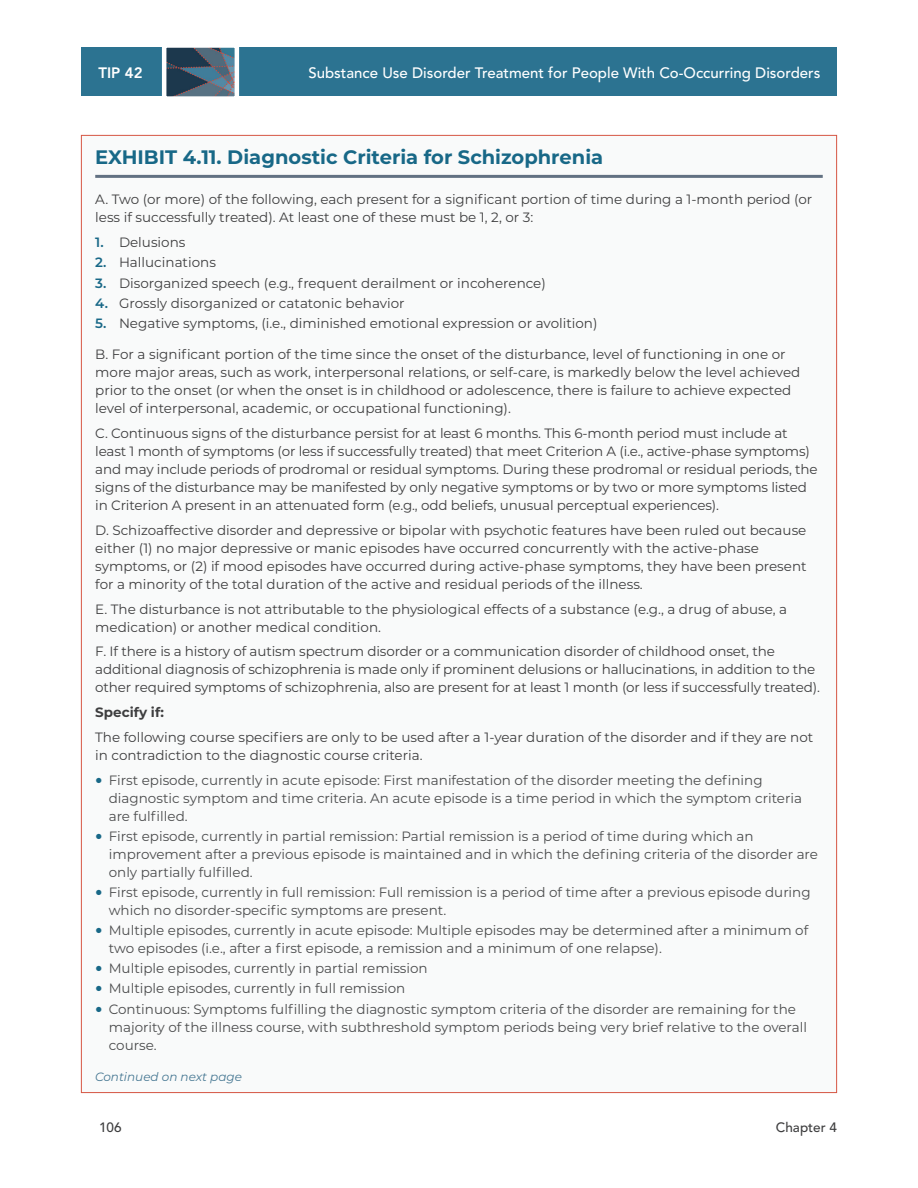
<style>
.page{position:relative;width:918px;height:1188px;background:#fff}
.page>*{position:absolute;margin:0;border:0;box-sizing:border-box;transform-origin:0 0}
.t1{font:700 19.5px "Montserrat";color:#186887}
.t2{font:500 15px "Avenir LT Std";color:#fff}
.t3{font:800 15px "Avenir LT Std";color:#fff}
.Lbody{font:13.5px/18px "Montserrat";color:#3e3e3f}
.t4{font:13.5px/18px "Montserrat";color:#4b4c4d}
.t5{font:500 13.5px "Avenir LT Std";color:#3e3e3f}
.t6{font:700 13.5px "Montserrat";color:#3e3e3f}
.t7{font:italic 12px "Montserrat";color:#467792}
.s1{font-weight:600;color:#186887}
.s2{font-family:"Arial";font-size:21px;color:#186887}
</style>
<div class="page">
<div style="left:81px;top:48px;width:756px;height:48px;background:#2c7391"></div>
<svg style="left:160px;top:47px;width:81px;height:50px;background:#597081"></svg>
<div style="left:81px;top:135px;width:756px;height:958px;background:#f9fafa"></div>
<hr style="left:95px;top:175px;width:728px;height:3px;background:#627182">
<p class="t3" style="left:98px;top:64px;width:46px">TIP 42</p>
<p class="t2" style="left:308px;top:64px;width:514px">Substance Use Disorder Treatment for People With Co-Occurring Disorders</p>
<h3 class="t1" style="left:95px;top:143px;width:509px">EXHIBIT 4.11. Diagnostic Criteria for Schizophrenia</h3>
<p class="Lbody" style="left:95px;top:190px;width:719px">A. Two (or more) of the following, each present for a signifcant portion of time during a 1-month period (or</p>
<p class="Lbody" style="left:95px;top:208px;width:440px">less if successfully treated). At least one of these must be 1, 2, or 3:</p>
<p class="Lbody" style="left:95px;top:233px;width:92px"><span class="s1">1.</span> Delusions</p>
<p class="Lbody" style="left:95px;top:253px;width:122px"><span class="s1">2.</span> Hallucinations</p>
<p class="Lbody" style="left:95px;top:273px;width:452px"><span class="s1">3.</span> Disorganized speech (e.g., frequent derailment or incoherence)</p>
<p class="Lbody" style="left:95px;top:293px;width:311px"><span class="s1">4.</span> Grossly disorganized or catatonic behavior</p>
<p class="Lbody" style="left:95px;top:314px;width:504px"><span class="s1">5.</span> Negative symptoms, (i.e., diminished emotional expression or avolition)</p>
<p class="Lbody" style="left:95px;top:345px;width:692px">B. For a signifcant portion of the time since the onset of the disturbance, level of functioning in one or</p>
<p class="Lbody" style="left:95px;top:363px;width:707px">more major areas, such as work, interpersonal relations, or self-care, is markedly below the level achieved prior to the onset (or when the onset is in childhood or adolescence, there is failure to achieve expected level of interpersonal, academic, or occupational functioning).</p>
<p class="Lbody" style="left:95px;top:424px;width:694px">C. Continuous signs of the disturbance persist for at least 6 months. This 6-month period must include at</p>
<p class="Lbody" style="left:95px;top:442px;width:724px">least 1 month of symptoms (or less if successfully treated) that meet Criterion A (i.e., active-phase symptoms) and may include periods of prodromal or residual symptoms. During these prodromal or residual periods, the signs of the disturbance may be manifested by only negative symptoms or by two or more symptoms listed in Criterion A present in an attenuated form (e.g., odd beliefs, unusual perceptual experiences).</p>
<p class="Lbody" style="left:95px;top:521px;width:713px">D. Schizoaffective disorder and depressive or bipolar with psychotic features have been ruled out because</p>
<p class="Lbody" style="left:95px;top:539px;width:713px">either (1) no major depressive or manic episodes have occurred concurrently with the active-phase symptoms, or (2) if mood episodes have occurred during active-phase symptoms, they have been present for a minority of the total duration of the active and residual periods of the illness.</p>
<p class="Lbody" style="left:95px;top:599px;width:694px">E. The disturbance is not attributable to the physiological effects of a substance (e.g., a drug of abuse, a</p>
<p class="Lbody" style="left:95px;top:617px;width:287px">medication) or another medical condition.</p>
<p class="Lbody" style="left:95px;top:642px;width:681px">F. If there is a history of autism spectrum disorder or a communication disorder of childhood onset, the</p>
<p class="Lbody" style="left:95px;top:660px;width:726px">additional diagnosis of schizophrenia is made only if prominent delusions or hallucinations, in addition to the other required symptoms of schizophrenia, also are present for at least 1 month (or less if successfully treated).</p>
<p class="t6" style="left:95px;top:702px;width:70px">Specify if:</p>
<p class="Lbody" style="left:95px;top:727px;width:720px">The following course specifers are only to be used after a 1-year duration of the disorder and if they are not in contradiction to the diagnostic course criteria.</p>
<p class="t4" style="left:109px;top:770px;width:695px;text-indent:-14px"><span class="s2">•</span> First episode, currently in acute episode: First manifestation of the disorder meeting the defning diagnostic symptom and time criteria. An acute episode is a time period in which the symptom criteria are fulflled.</p>
<p class="t4" style="left:109px;top:827px;width:711px;text-indent:-14px"><span class="s2">•</span> First episode, currently in partial remission: Partial remission is a period of time during which an improvement after a previous episode is maintained and in which the defning criteria of the disorder are only partially fulflled.</p>
<p class="t4" style="left:109px;top:883px;width:703px;text-indent:-14px"><span class="s2">•</span> First episode, currently in full remission: Full remission is a period of time after a previous episode during which no disorder-specifc symptoms are present.</p>
<p class="t4" style="left:109px;top:921px;width:702px;text-indent:-14px"><span class="s2">•</span> Multiple episodes, currently in acute episode: Multiple episodes may be determined after a minimum of two episodes (i.e., after a frst episode, a remission and a minimum of one relapse).</p>
<p class="t4" style="left:95px;top:959px;width:334px"><span class="s2">•</span> Multiple episodes, currently in partial remission</p>
<p class="t4" style="left:95px;top:979px;width:312px"><span class="s2">•</span> Multiple episodes, currently in full remission</p>
<p class="t4" style="left:109px;top:999px;width:700px;text-indent:-14px"><span class="s2">•</span> Continuous: Symptoms fulflling the diagnostic symptom criteria of the disorder are remaining for the majority of the illness course, with subthreshold symptom periods being very brief relative to the overall course.</p>
<p class="t7" style="left:95px;top:1069px;width:149px">Continued on next page</p>
<p class="t5" style="left:99px;top:1120px;width:24px">106</p>
<p class="t5" style="left:776px;top:1120px;width:63px">Chapter 4</p>
</div>
